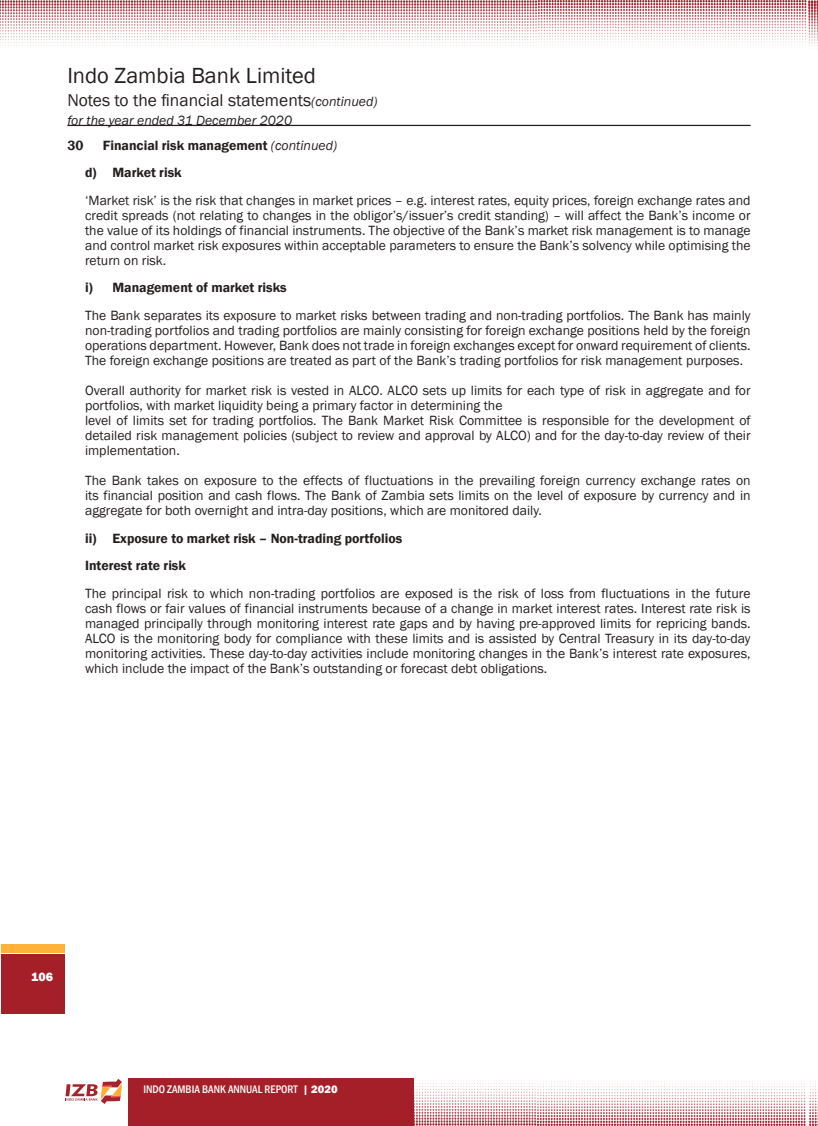
<style>
.page{position:relative;width:818px;height:1126px;background:#fff}
.page>*{position:absolute;margin:0;border:0;box-sizing:border-box;transform-origin:0 0}
.t1{font:22.5px "Franklin Gothic";color:#241f1f}
.t2{font:17.5px "Franklin Gothic";color:#241f1f}
.t3{font:13.75px/15px "Franklin Gothic";color:#241f1f;text-align:justify}
.t4{font:600 13.75px/27.5px "Franklin Gothic";color:#241f1f}
.t5{font:italic 13.75px "Franklin Gothic";color:#241f1f}
.t6{font:800 12.5px "Franklin Gothic";color:#fff}
.t7{font:500 condensed 11.25px "Franklin Gothic";color:#fff}
.s1{font-style:italic;font-size:13.75px}
.s2{font-weight:400;font-style:italic}
.s3{font-weight:800;font-stretch:normal}
</style>
<div class="page">
<hr style="left:67px;top:125px;width:683px;height:1px;background:#241f1f">
<svg style="left:0;top:0;width:806px;height:46px"></svg>
<svg style="left:808px;top:0;width:10px;height:47px"></svg>
<svg style="left:65px;top:1079px;width:57px;height:24px"></svg>
<div style="left:128px;top:1077px;width:286px;height:47px;background:#a51f29"></div>
<svg style="left:414px;top:1080px;width:404px;height:45px"></svg>
<div style="left:1px;top:954px;width:63px;height:59px;background:#a51f29"></div>
<div style="left:1px;top:943px;width:63px;height:9px;background:#ffb239"></div>
<h1 class="t1" style="left:67px;top:62px;width:250px">Indo Zambia Bank Limited</h1>
<p class="t2" style="left:67px;top:89px;width:311px">Notes to the financial statements<span class="s1">(continued)</span></p>
<p class="t5" style="left:67px;top:112px;width:226px">for the year ended 31 December 2020</p>
<p class="t4" style="left:67px;top:132px;width:18px">30</p>
<p class="t4" style="left:85px;top:132px;width:253px;text-indent:18px">Financial risk management <span class="s2">(continued) </span>d) Market risk</p>
<p class="t3" style="left:85px;top:193px;width:667px">‘Market risk’ is the risk that changes in market prices – e.g. interest rates, equity prices, foreign exchange rates and credit spreads (not relating to changes in the obligor’s/issuer’s credit standing) – will affect the Bank’s income or the value of its holdings of financial instruments. The objective of the Bank’s market risk management is to manage and control market risk exposures within acceptable parameters to ensure the Bank’s solvency while optimising the return on risk.</p>
<p class="t4" style="left:85px;top:274px;width:203px">i) Management of market risks</p>
<p class="t3" style="left:85px;top:308px;width:667px">The Bank separates its exposure to market risks between trading and non-trading portfolios. The Bank has mainly non-trading portfolios and trading portfolios are mainly consisting for foreign exchange positions held by the foreign operations department. However, Bank does not trade in foreign exchanges except for onward requirement of clients.<br>The foreign exchange positions are treated as part of the Bank’s trading portfolios for risk management purposes.</p>
<p class="t3" style="left:85px;top:383px;width:667px;text-align:left">Overall authority for market risk is vested in ALCO. ALCO sets up limits for each type of risk in aggregate and for portfolios, with market liquidity being a primary factor in determining the<br>level of limits set for trading portfolios. The Bank Market Risk Committee is responsible for the development of detailed risk management policies (subject to review and approval by ALCO) and for the day-to-day review of their implementation.</p>
<p class="t3" style="left:85px;top:473px;width:667px">The Bank takes on exposure to the effects of fluctuations in the prevailing foreign currency exchange rates on its financial position and cash flows. The Bank of Zambia sets limits on the level of exposure by currency and in aggregate for both overnight and intra-day positions, which are monitored daily.</p>
<p class="t4" style="left:85px;top:524px;width:319px">ii) Exposure to market risk – Non-trading portfolios<br>Interest rate risk</p>
<p class="t3" style="left:85px;top:585px;width:667px">The principal risk to which non-trading portfolios are exposed is the risk of loss from fluctuations in the future cash flows or fair values of financial instruments because of a change in market interest rates. Interest rate risk is managed principally through monitoring interest rate gaps and by having pre-approved limits for repricing bands.<br>ALCO is the monitoring body for compliance with these limits and is assisted by Central Treasury in its day-to-day monitoring activities. These day-to-day activities include monitoring changes in the Bank’s interest rate exposures, which include the impact of the Bank’s outstanding or forecast debt obligations.</p>
<p class="t6" style="left:31px;top:968px;width:23px">106</p>
<p class="t7" style="left:143px;top:1081px;width:196px">INDO ZAMBIA BANK ANNUAL REPORT <span class="s3">| 2020</span></p>
</div>
